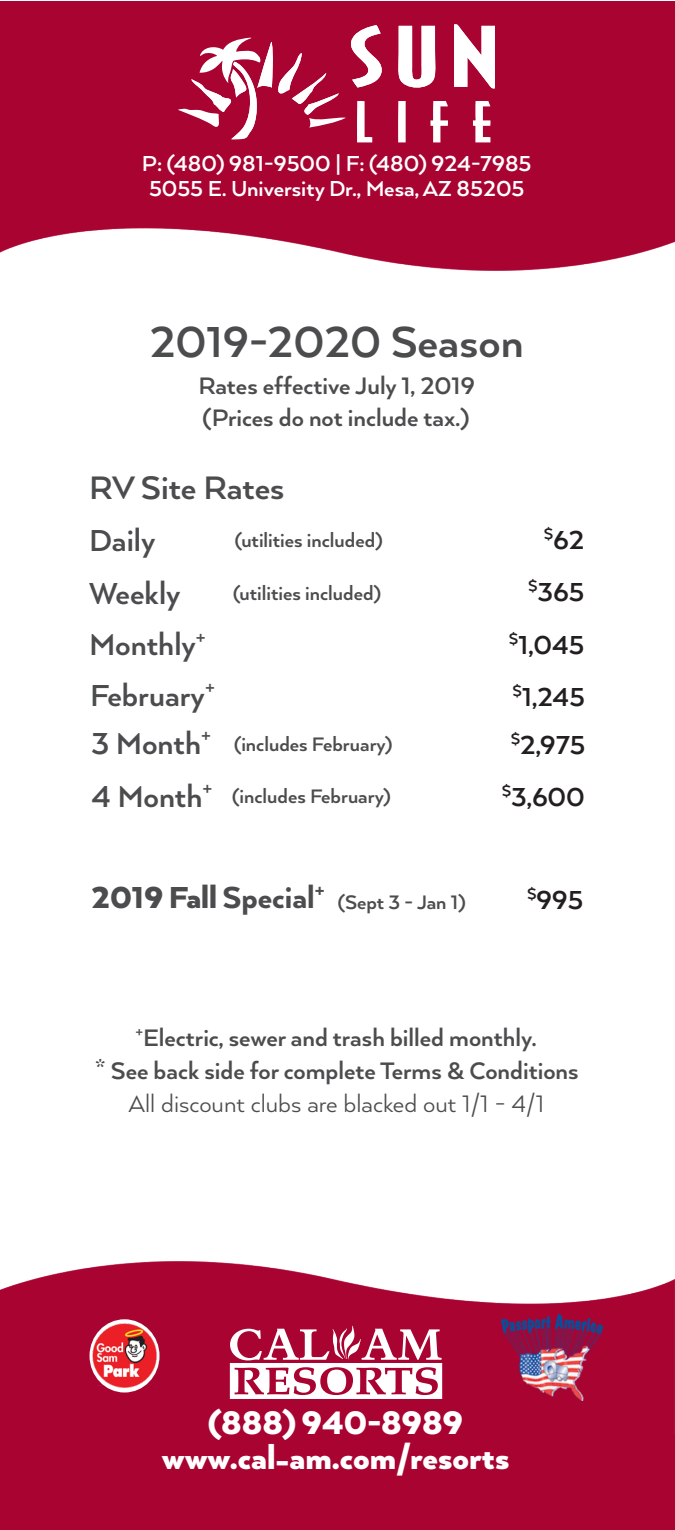
<style>
.page{position:relative;width:675px;height:1530px;background:#fff}
.page>*{position:absolute;margin:0;border:0;box-sizing:border-box;transform-origin:0 0}
.t1{font:700 50px "Arquitecta";color:#4b4c4d}
.t2{font:900 37.5px "Arquitecta";color:#fff}
.t3{font:700 37.5px "Arquitecta";letter-spacing:-.005em;color:#4b4c4d}
.t4{font:700 35px "Arquitecta";color:#4b4c4d}
.t5{font:900 35px "Arquitecta";color:#4b4c4d}
.t6{font:700 30px "Arquitecta";color:#231f20}
.t7{font:700 27.5px "Arquitecta";color:#4b4c4d}
.t8{font:27.5px "Arquitecta";color:#4b4c4d}
.t9{font:700 25px "Arquitecta";color:#fff}
.t10{font:700 22.5px "Arquitecta";color:#4b4c4d}
.t11{font:700 17.5px "Arquitecta";color:#231f20}
.s1{font-weight:800}
</style>
<div class="page">
<div style="left:0;top:1px;width:674px;height:96px;background:#a90332"></div>
<img style="left:0;top:1261px;width:674px;height:174px">
<img style="left:0;top:97px;width:674px;height:174px">
<div style="left:0;top:1435px;width:674px;height:95px;background:#a90332"></div>
<svg style="left:230px;top:1326px;width:212px;height:73px"></svg>
<img style="left:89px;top:1321px;width:70px;height:70px">
<img style="left:502px;top:1315px;width:101px;height:86px">
<svg style="left:178px;top:24px;width:317px;height:118px"></svg>
<p class="t9" style="left:142px;top:148px;width:391px">P: (480) 981-9500 | F: (480) 924-7985</p>
<p class="t9" style="left:149px;top:173px;width:377px">5055 E. University Dr., Mesa, AZ 85205</p>
<p class="t1" style="left:150px;top:311px;width:375px">2019-2020 Season</p>
<p class="t7" style="left:198px;top:369px;width:278px">Rates effective July 1, 2019</p>
<p class="t7" style="left:203px;top:401px;width:268px">(Prices do not include tax.)</p>
<p class="t3" style="left:89px;top:465px;width:197px">RV Site Rates</p>
<p class="t4" style="left:89px;top:518px;width:68px">Daily</p>
<p class="t4" style="left:89px;top:572px;width:93px">Weekly</p>
<p class="t4" style="left:89px;top:623px;width:118px">Monthly<sup>+</sup></p>
<p class="t4" style="left:90px;top:673px;width:126px">February<sup>+</sup></p>
<p class="t4" style="left:91px;top:722px;width:121px">3 Month<sup>+</sup></p>
<p class="t4" style="left:91px;top:774px;width:123px">4 Month<sup>+</sup></p>
<p class="t10" style="left:235px;top:526px;width:149px">(utilities included)</p>
<p class="t10" style="left:233px;top:579px;width:149px">(utilities included)</p>
<p class="t10" style="left:234px;top:731px;width:160px">(includes February)</p>
<p class="t10" style="left:232px;top:782px;width:160px">(includes February)</p>
<p class="t6" style="left:544px;top:521px;width:42px"><sup>$</sup>62</p>
<p class="t6" style="left:528px;top:574px;width:58px"><sup>$</sup>365</p>
<p class="t6" style="left:509px;top:626px;width:77px"><sup>$</sup>1,045</p>
<p class="t6" style="left:513px;top:679px;width:74px"><sup>$</sup>1,245</p>
<p class="t6" style="left:511px;top:726px;width:76px"><sup>$</sup>2,975</p>
<p class="t6" style="left:502px;top:778px;width:85px"><sup>$</sup>3,600</p>
<p class="t5" style="left:92px;top:876px;width:235px">2019 Fall <span class="s1">Special</span><sup>+</sup></p>
<p class="t11" style="left:527px;top:883px;width:11px">$</p>
<p class="t10" style="left:338px;top:889px;width:129px">(Sept 3 - Jan 1)</p>
<p class="t6" style="left:537px;top:882px;width:48px">995</p>
<p class="t7" style="left:135px;top:1021px;width:403px"><sup>+</sup>Electric, sewer and trash billed monthly.</p>
<p class="t7" style="left:95px;top:1054px;width:485px">* See back side for complete Terms &amp; Conditions</p>
<p class="t8" style="left:128px;top:1087px;width:417px">All discount clubs are blacked out 1/1 - 4/1</p>
<p class="t2" style="left:208px;top:1400px;width:257px">(888) 940-8989</p>
<p class="t2" style="left:162px;top:1435px;width:349px">www.cal-am.com/resorts</p>
</div>
